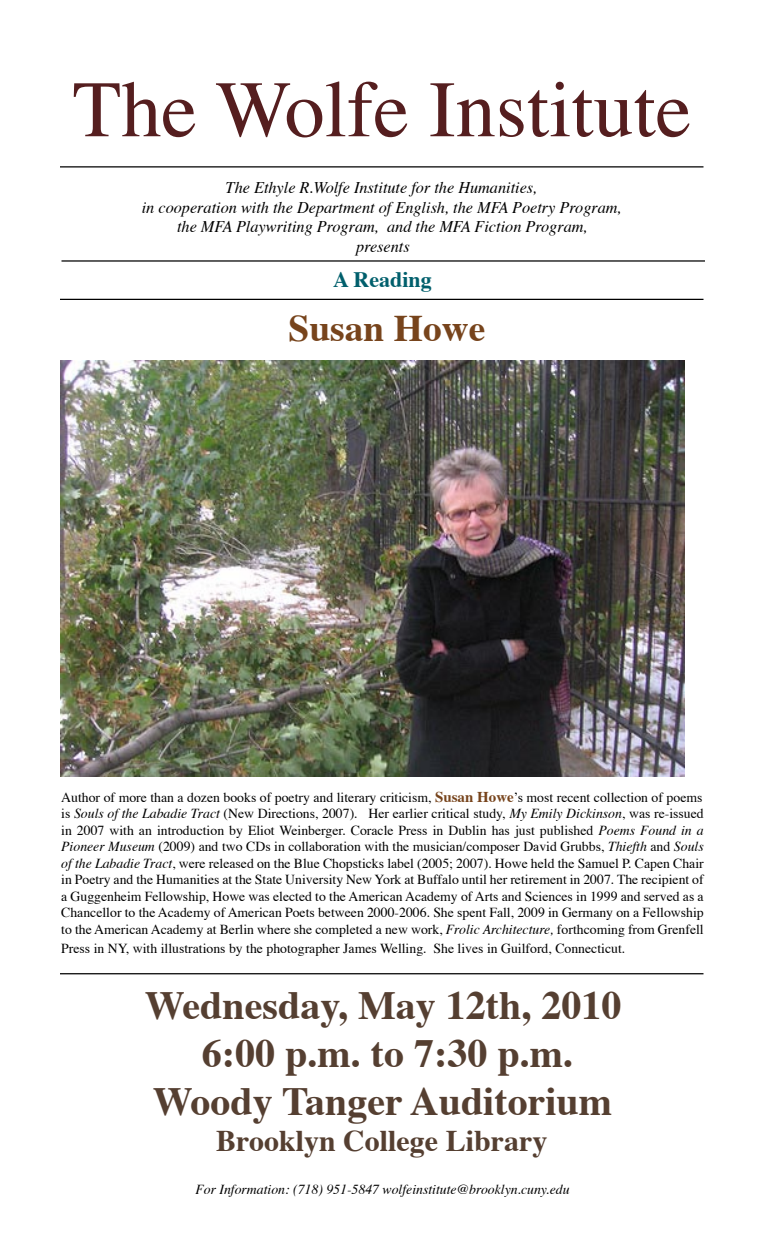
<style>
.page{position:relative;width:765px;height:1260px;background:#fff}
.page>*{position:absolute;margin:0;border:0;box-sizing:border-box;transform-origin:0 0}
.t1{font:80px "Times";color:#551e1f}
.t2{font:700 40px/48px "Times";color:#553f31;text-align:center}
.t3{font:700 37.5px "Times";color:#77441c}
.t4{font:700 30px "Times";color:#553f31}
.t5{font:700 22px "Times";color:#005f6c}
.t6{font:italic 16.25px/19.5px "Times";color:#000;text-align:center}
.t7{font:13.75px/16.5px "Times";color:#000;text-align:justify}
.t8{font:italic 13.75px "Times";color:#000}
.s1{font-weight:700;font-size:15px;color:#77441c}
.s2{font-style:italic}
</style>
<div class="page">
<hr style="left:60px;top:166px;width:643px;height:2px;background:#000">
<hr style="left:62px;top:260px;width:643px;height:2px;background:#000">
<hr style="left:60px;top:973px;width:643px;height:1px;background:#000">
<hr style="left:60px;top:299px;width:643px;height:1px;background:#000">
<img style="left:60px;top:360px;width:625px;height:416px">
<h1 class="t1" style="left:73px;top:35px;width:620px">The Wolfe Institute</h1>
<p class="t6" style="left:142px;top:177px;width:481px">The Ethyle R.Wolfe Institute for the Humanities,<br>in cooperation with the Department of English, the MFA Poetry Program, the MFA Playwriting Program, and the MFA Fiction Program,<br>presents</p>
<h3 class="t5" style="left:333px;top:259px;width:100px">A Reading</h3>
<h3 class="t3" style="left:289px;top:292px;width:198px">Susan Howe</h3>
<p class="t7" style="left:61px;top:788px;width:644px">Author of more than a dozen books of poetry and literary criticism, <span class="s1">Susan Howe</span>’s most recent collection of poems is <span class="s2">Souls of the Labadie Tract</span> (New Directions, 2007). Her earlier critical study, <span class="s2">My Emily Dickinson</span>, was re-issued in 2007 with an introduction by Eliot Weinberger. Coracle Press in Dublin has just published <span class="s2">Poems Found in a Pioneer Museum</span> (2009) and two CDs in collaboration with the musician/composer David Grubbs, <span class="s2">Thiefth</span> and <span class="s2">Souls of the Labadie Tract</span>, were released on the Blue Chopsticks label (2005; 2007). Howe held the Samuel P. Capen Chair in Poetry and the Humanities at the State University New York at Buffalo until her retirement in 2007. The recipient of a Guggenheim Fellowship, Howe was elected to the American Academy of Arts and Sciences in 1999 and served as a Chancellor to the Academy of American Poets between 2000-2006. She spent Fall, 2009 in Germany on a Fellowship to the American Academy at Berlin where she completed a new work, <span class="s2">Frolic Architecture,</span> forthcoming from Grenfell</p>
<p class="t7" style="left:61px;top:939px;width:566px">Press in NY, with illustrations by the photographer James Welling. She lives in Guilford, Connecticut.</p>
<h2 class="t2" style="left:145px;top:977px;width:478px">Wednesday, May 12th, 2010<br>6:00 p.m. to 7:30 p.m.<br>Woody Tanger Auditorium</h2>
<h3 class="t4" style="left:216px;top:1112px;width:333px">Brooklyn College Library</h3>
<p class="t8" style="left:195px;top:1177px;width:376px">For Information: (718) 951-5847 wolfeinstitute@brooklyn.cuny.edu</p>
</div>
